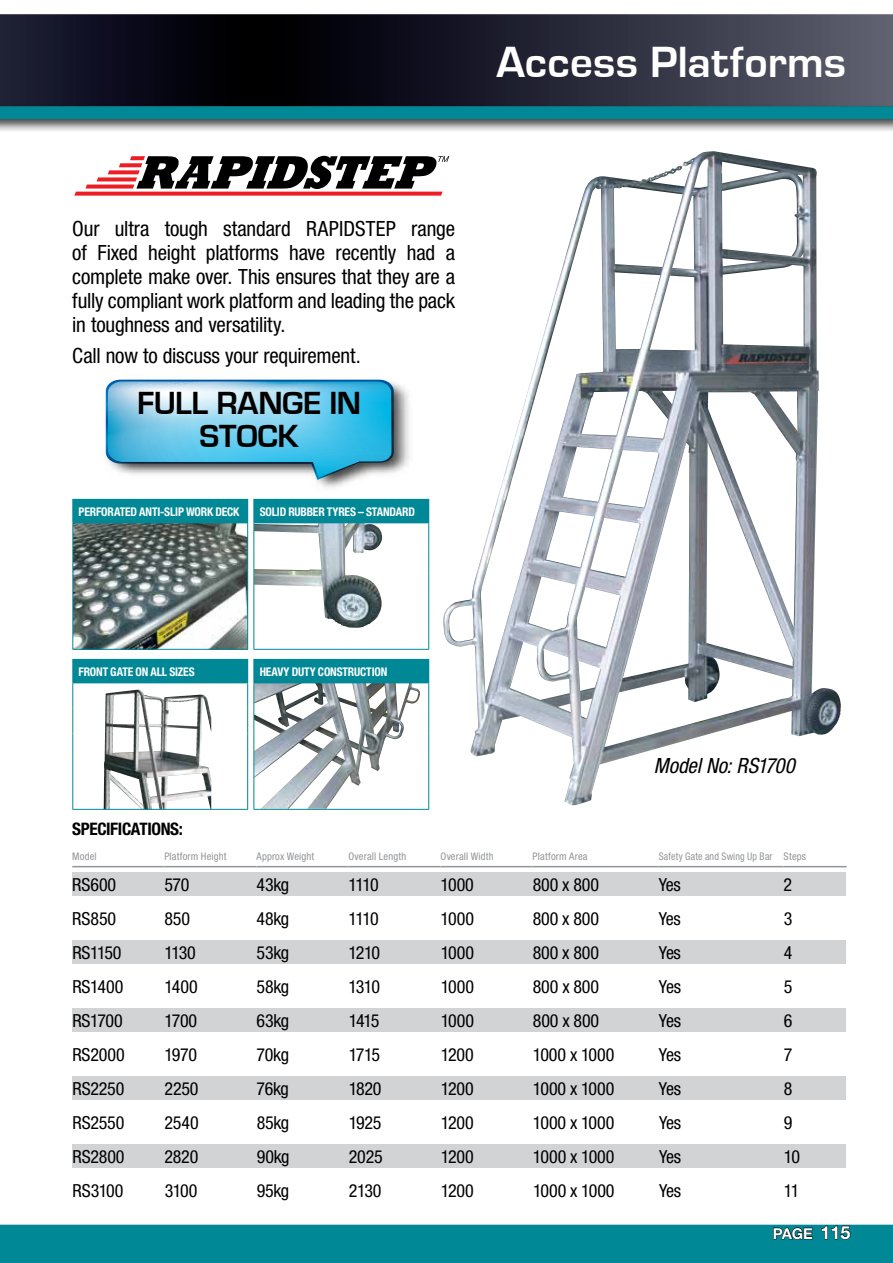
<style>
.page{position:relative;width:893px;height:1263px;background:#fff}
.page>*{position:absolute;margin:0;border:0;box-sizing:border-box;transform-origin:0 0}
.t1{font:700 45px "Eurostile";letter-spacing:.01em;color:#fff}
.t2{font:700 33px/33px "Eurostile";letter-spacing:-.005em;color:#000;text-align:center}
.t3{font:condensed 21px/24px "Helvetica Neue";letter-spacing:-.01em;color:#000;text-align:justify}
.t4{font:italic condensed 21px "Helvetica Neue";letter-spacing:-.005em;color:#000}
.t5{font:condensed 18px "Helvetica Neue";letter-spacing:-.015em;color:#000}
.t6{font:700 condensed 17.25px "Helvetica Neue";letter-spacing:-.02em;color:#000}
.t7{font:700 15px "Helvetica Neue";color:#fff}
.t8{font:700 condensed 12px "Helvetica Neue";letter-spacing:-.015em;color:#fff;scale:.96 1}
.t9{font:condensed 10.5px "Helvetica Neue";letter-spacing:.015em;color:#939598}
.t10{font:condensed 10.5px "Helvetica Neue";letter-spacing:.015em;color:#939598;scale:.95 1}
.s1{font-size:18px}
</style>
<div class="page">
<svg style="left:0;top:14px;width:893px;height:90px;background:#212230"></svg>
<div style="left:0;top:104px;width:893px;height:29px;background:#000;opacity:.6"></div>
<svg style="left:0;top:106px;width:893px;height:13px;background:#018593"></svg>
<div style="left:0;top:1222px;width:893px;height:41px;background:#000;opacity:.6"></div>
<div style="left:0;top:1225px;width:893px;height:38px;background:#008896"></div>
<div style="left:72px;top:872px;width:774px;height:24px;background:#d1d3d4"></div>
<div style="left:72px;top:940px;width:774px;height:24px;background:#d1d3d4"></div>
<div style="left:72px;top:1008px;width:774px;height:24px;background:#d1d3d4"></div>
<div style="left:72px;top:1077px;width:774px;height:23px;background:#d1d3d4"></div>
<div style="left:72px;top:1145px;width:774px;height:23px;background:#d1d3d4"></div>
<img style="left:443px;top:151px;width:398px;height:654px">
<hr style="left:72px;top:866px;width:92px;height:1px;background:#939598">
<hr style="left:164px;top:866px;width:92px;height:1px;background:#939598">
<hr style="left:256px;top:866px;width:92px;height:1px;background:#939598">
<hr style="left:348px;top:866px;width:93px;height:1px;background:#939598">
<hr style="left:441px;top:866px;width:92px;height:1px;background:#939598">
<hr style="left:533px;top:866px;width:126px;height:1px;background:#939598">
<hr style="left:659px;top:866px;width:125px;height:1px;background:#939598">
<hr style="left:784px;top:866px;width:63px;height:1px;background:#939598">
<img style="left:105px;top:379px;width:305px;height:109px">
<svg style="left:106px;top:380px;width:288px;height:100px;background:#77c3df"></svg>
<div style="left:72px;top:145px;width:383px;height:63px;background:#fff;border-radius:6px"></div>
<svg style="left:74px;top:156px;width:375px;height:40px"></svg>
<img style="left:104px;top:690px;width:107px;height:119px">
<img style="left:73px;top:523px;width:174px;height:126px">
<img style="left:254px;top:523px;width:131px;height:105px">
<img style="left:254px;top:683px;width:167px;height:126px">
<div style="left:73px;top:659px;width:175px;height:24px;background:#008896"></div>
<hr style="left:72px;top:659px;width:176px;height:1px;background:#008896">
<svg style="left:72px;top:660px;width:1px;height:99px"></svg>
<hr style="left:72px;top:759px;width:1px;height:50px;background:#008896">
<hr style="left:247px;top:759px;width:1px;height:50px;background:#008896">
<hr style="left:72px;top:809px;width:176px;height:1px;background:#008896">
<div style="left:254px;top:499px;width:175px;height:24px;background:#008896"></div>
<hr style="left:253px;top:499px;width:176px;height:1px;background:#008896">
<svg style="left:428px;top:523px;width:1px;height:76px"></svg>
<hr style="left:253px;top:599px;width:1px;height:50px;background:#008896">
<hr style="left:428px;top:599px;width:1px;height:50px;background:#008896">
<hr style="left:253px;top:649px;width:176px;height:1px;background:#008896">
<div style="left:254px;top:659px;width:175px;height:24px;background:#008896"></div>
<hr style="left:253px;top:659px;width:176px;height:1px;background:#008896">
<svg style="left:247px;top:660px;width:7px;height:99px"></svg>
<svg style="left:428px;top:683px;width:1px;height:76px"></svg>
<hr style="left:253px;top:759px;width:1px;height:50px;background:#008896">
<hr style="left:428px;top:759px;width:1px;height:50px;background:#008896">
<hr style="left:253px;top:809px;width:176px;height:1px;background:#008896">
<div style="left:73px;top:499px;width:175px;height:24px;background:#008896"></div>
<hr style="left:72px;top:499px;width:176px;height:1px;background:#008896">
<svg style="left:72px;top:500px;width:1px;height:99px"></svg>
<svg style="left:247px;top:500px;width:7px;height:99px"></svg>
<hr style="left:72px;top:599px;width:1px;height:50px;background:#008896">
<hr style="left:247px;top:599px;width:1px;height:50px;background:#008896">
<hr style="left:72px;top:649px;width:176px;height:1px;background:#008896">
<h1 class="t1" style="left:496px;top:37px;width:351px">Access Platforms</h1>
<p class="t3" style="left:72px;top:217px;width:384px">Our ultra tough standard RAPIDSTEP range of Fixed height platforms have recently had a complete make over. This ensures that they are a fully compliant work platform and leading the pack in toughness and versatility.</p>
<p class="t3" style="left:72px;top:343px;width:290px">Call now to discuss your requirement.</p>
<h2 class="t2" style="left:137px;top:388px;width:225px">FULL RANGE IN<br>STOCK</h2>
<p class="t8" style="left:79px;top:504px;width:169px">PERFORATED ANTI-SLIP WORK DECK</p>
<p class="t8" style="left:260px;top:504px;width:163px">SOLID RUBBER TYRES – STANDARD</p>
<p class="t8" style="left:79px;top:664px;width:122px">FRONT GATE ON ALL SIZES</p>
<p class="t8" style="left:260px;top:664px;width:134px">HEAVY DUTY CONSTRUCTION</p>
<p class="t4" style="left:654px;top:753px;width:143px">Model No: RS1700</p>
<p class="t6" style="left:72px;top:819px;width:112px">SPECIFICATIONS:</p>
<p class="t9" style="left:72px;top:850px;width:26px">Model</p>
<p class="t9" style="left:164px;top:850px;width:64px">Platform Height</p>
<p class="t9" style="left:256px;top:850px;width:59px">Approx Weight</p>
<p class="t9" style="left:348px;top:850px;width:59px">Overall Length</p>
<p class="t9" style="left:441px;top:850px;width:55px">Overall Width</p>
<p class="t9" style="left:533px;top:850px;width:56px">Platform Area</p>
<p class="t10" style="left:659px;top:850px;width:157px">Safety Gate and Swing Up Bar Steps</p>
<p class="t5" style="left:72px;top:874px;width:45px">RS600</p>
<p class="t5" style="left:164px;top:874px;width:27px">570</p>
<p class="t5" style="left:256px;top:874px;width:34px">43kg</p>
<p class="t5" style="left:348px;top:874px;width:32px">1110</p>
<p class="t5" style="left:441px;top:874px;width:35px">1000</p>
<p class="t5" style="left:533px;top:874px;width:68px">800 x 800</p>
<p class="t5" style="left:659px;top:874px;width:24px">Yes</p>
<p class="t5" style="left:784px;top:874px;width:10px">2</p>
<p class="t5" style="left:72px;top:908px;width:45px">RS850</p>
<p class="t5" style="left:164px;top:908px;width:27px">850</p>
<p class="t5" style="left:256px;top:908px;width:34px">48kg</p>
<p class="t5" style="left:349px;top:908px;width:32px">1110</p>
<p class="t5" style="left:441px;top:908px;width:35px">1000</p>
<p class="t5" style="left:533px;top:908px;width:68px">800 x 800</p>
<p class="t5" style="left:659px;top:908px;width:24px">Yes</p>
<p class="t5" style="left:784px;top:908px;width:10px">3</p>
<p class="t5" style="left:72px;top:942px;width:51px">RS1150</p>
<p class="t5" style="left:164px;top:942px;width:33px">1130</p>
<p class="t5" style="left:256px;top:942px;width:34px">53kg</p>
<p class="t5" style="left:349px;top:942px;width:33px">1210</p>
<p class="t5" style="left:441px;top:942px;width:35px">1000</p>
<p class="t5" style="left:533px;top:942px;width:68px">800 x 800</p>
<p class="t5" style="left:659px;top:942px;width:24px">Yes</p>
<p class="t5" style="left:784px;top:942px;width:10px">4</p>
<p class="t5" style="left:72px;top:976px;width:52px">RS1400</p>
<p class="t5" style="left:164px;top:976px;width:35px">1400</p>
<p class="t5" style="left:257px;top:976px;width:34px">58kg</p>
<p class="t5" style="left:349px;top:976px;width:33px">1310</p>
<p class="t5" style="left:441px;top:976px;width:35px">1000</p>
<p class="t5" style="left:533px;top:976px;width:68px">800 x 800</p>
<p class="t5" style="left:659px;top:976px;width:24px">Yes</p>
<p class="t5" style="left:784px;top:976px;width:10px">5</p>
<p class="t5" style="left:72px;top:1010px;width:52px">RS1700</p>
<p class="t5" style="left:164px;top:1010px;width:34px">1700</p>
<p class="t5" style="left:257px;top:1010px;width:34px">63kg</p>
<p class="t5" style="left:349px;top:1010px;width:32px">1415</p>
<p class="t5" style="left:441px;top:1010px;width:35px">1000</p>
<p class="t5" style="left:533px;top:1010px;width:68px">800 x 800</p>
<p class="t5" style="left:659px;top:1010px;width:24px">Yes</p>
<p class="t5" style="left:784px;top:1010px;width:10px">6</p>
<p class="t5" style="left:72px;top:1044px;width:54px">RS2000</p>
<p class="t5" style="left:165px;top:1044px;width:34px">1970</p>
<p class="t5" style="left:257px;top:1044px;width:34px">70kg</p>
<p class="t5" style="left:349px;top:1044px;width:33px">1715</p>
<p class="t5" style="left:441px;top:1044px;width:34px">1200</p>
<p class="t5" style="left:533px;top:1044px;width:83px">1000 x 1000</p>
<p class="t5" style="left:659px;top:1044px;width:24px">Yes</p>
<p class="t5" style="left:784px;top:1044px;width:10px">7</p>
<p class="t5" style="left:72px;top:1078px;width:53px">RS2250</p>
<p class="t5" style="left:165px;top:1078px;width:35px">2250</p>
<p class="t5" style="left:257px;top:1078px;width:34px">76kg</p>
<p class="t5" style="left:349px;top:1078px;width:34px">1820</p>
<p class="t5" style="left:441px;top:1078px;width:34px">1200</p>
<p class="t5" style="left:533px;top:1078px;width:83px">1000 x 1000</p>
<p class="t5" style="left:659px;top:1078px;width:24px">Yes</p>
<p class="t5" style="left:784px;top:1078px;width:10px">8</p>
<p class="t5" style="left:73px;top:1112px;width:53px">RS2550</p>
<p class="t5" style="left:165px;top:1112px;width:36px">2540</p>
<p class="t5" style="left:257px;top:1112px;width:34px">85kg</p>
<p class="t5" style="left:349px;top:1112px;width:34px">1925</p>
<p class="t5" style="left:441px;top:1112px;width:34px">1200</p>
<p class="t5" style="left:533px;top:1112px;width:83px">1000 x 1000</p>
<p class="t5" style="left:659px;top:1112px;width:24px">Yes</p>
<p class="t5" style="left:784px;top:1112px;width:10px">9</p>
<p class="t5" style="left:73px;top:1146px;width:54px">RS2800</p>
<p class="t5" style="left:165px;top:1146px;width:35px">2820</p>
<p class="t5" style="left:257px;top:1146px;width:34px">90kg</p>
<p class="t5" style="left:349px;top:1146px;width:35px">2025</p>
<p class="t5" style="left:441px;top:1146px;width:34px">1200</p>
<p class="t5" style="left:533px;top:1146px;width:83px">1000 x 1000</p>
<p class="t5" style="left:659px;top:1146px;width:24px">Yes</p>
<p class="t5" style="left:784px;top:1146px;width:18px">10</p>
<p class="t5" style="left:73px;top:1180px;width:52px">RS3100</p>
<p class="t5" style="left:165px;top:1180px;width:34px">3100</p>
<p class="t5" style="left:257px;top:1180px;width:34px">95kg</p>
<p class="t5" style="left:349px;top:1180px;width:34px">2130</p>
<p class="t5" style="left:441px;top:1180px;width:34px">1200</p>
<p class="t5" style="left:533px;top:1180px;width:83px">1000 x 1000</p>
<p class="t5" style="left:659px;top:1180px;width:24px">Yes</p>
<p class="t5" style="left:784px;top:1180px;width:17px">11</p>
<p class="t7" style="left:773px;top:1224px;width:79px">PAGE <span class="s1">115</span></p>
</div>
